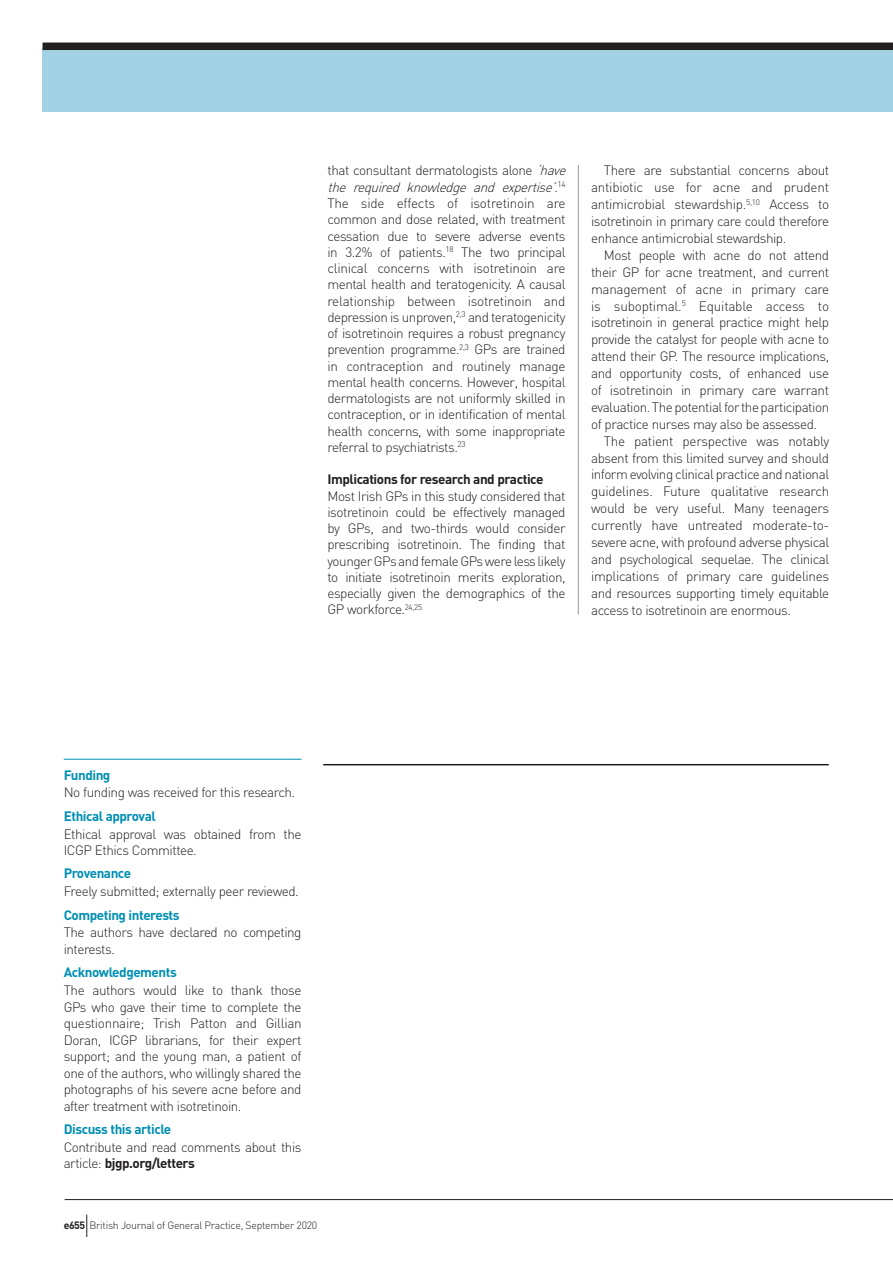
<style>
.page{position:relative;width:893px;height:1263px;background:#fff}
.page>*{position:absolute;margin:0;border:0;box-sizing:border-box;transform-origin:0 0}
.t1{font:300 13.5px/16.2px "DIN";letter-spacing:-.035em;color:#231f20}
.t2{font:700 13.5px "DIN";letter-spacing:-.035em;color:#008fb3}
.t3{font:700 13.5px "DIN";letter-spacing:-.035em;color:#231f20}
.t4{font:300 13.5px "DIN";letter-spacing:-.015em;color:#231f20}
.t5{font:300 10.5px "DIN";letter-spacing:-.025em;color:#231f20}
.s1{font-style:italic}
.s2{font-weight:700}
</style>
<div class="page">
<div style="left:43px;top:48px;width:850px;height:64px;background:#a2d2e3"></div>
<div style="left:43px;top:43px;width:850px;height:7px;background:#231f20"></div>
<hr style="left:578px;top:165px;width:1px;height:449px;background:#939598">
<hr style="left:64px;top:759px;width:238px;height:1px;background:#008fb3">
<hr style="left:323px;top:764px;width:506px;height:1px;background:#231f20">
<svg style="left:86px;top:1214px;width:1px;height:23px"></svg>
<hr style="left:65px;top:1199px;width:828px;height:1px;background:#231f20">
<p class="t1" style="left:327px;top:162px;width:244px">that consultant dermatologists alone <span class="s1">‘have the required knowledge and expertise’</span>. <sup>1</sup> <sup>4<br></sup>The side effects of isotretinoin are common and dose related, with treatment cessation due to severe adverse events in 3.2% of patients.<sup>18</sup> The two principal clinical concerns with isotretinoin are mental health and teratogenicity. A causal relationship between isotretinoin and depression is unproven,<sup>2,3</sup> and teratogenicity of isotretinoin requires a robust pregnancy prevention programme.<sup>2,3</sup> GPs are trained in contraception and routinely manage mental health concerns. However, hospital dermatologists are not uniformly skilled in contraception, or in identification of mental health concerns, with some inappropriate referral to psychiatrists.<sup>23</sup></p>
<p class="t3" style="left:327px;top:471px;width:217px">Implications for research and practice</p>
<p class="t1" style="left:327px;top:488px;width:240px;text-align:justify">Most Irish GPs in this study considered that isotretinoin could be effectively managed by GPs, and two-thirds would consider prescribing isotretinoin. The finding that younger GPs and female GPs were less likely to initiate isotretinoin merits exploration, especially given the demographics of the GP workforce.<sup>24,25</sup></p>
<p class="t1" style="left:591px;top:162px;width:240px;line-height:17px;text-align:justify;text-indent:13px">There are substantial concerns about antibiotic use for acne and prudent antimicrobial stewardship.<sup>5,10</sup> Access to isotretinoin in primary care could therefore enhance antimicrobial stewardship.</p>
<p class="t1" style="left:604px;top:247px;width:227px">Most people with acne do not attend</p>
<p class="t1" style="left:591px;top:264px;width:240px">their GP for acne treatment, and current</p>
<p class="t1" style="left:591px;top:281px;width:240px">management of acne in primary care</p>
<p class="t4" style="left:591px;top:297px;width:240px">is suboptimal.<sup>5</sup> Equitable access to</p>
<p class="t1" style="left:591px;top:314px;width:240px">isotretinoin in general practice might help</p>
<p class="t1" style="left:591px;top:331px;width:240px">provide the catalyst for people with acne to</p>
<p class="t1" style="left:591px;top:348px;width:240px">attend their GP. The resource implications,</p>
<p class="t1" style="left:591px;top:365px;width:240px">and opportunity costs, of enhanced use</p>
<p class="t1" style="left:591px;top:382px;width:239px">of isotretinoin in primary care warrant</p>
<p class="t1" style="left:591px;top:399px;width:240px">evaluation. The potential for the participation</p>
<p class="t1" style="left:591px;top:416px;width:227px">of practice nurses may also be assessed.</p>
<p class="t1" style="left:604px;top:433px;width:227px">The patient perspective was notably</p>
<p class="t1" style="left:591px;top:449px;width:240px">absent from this limited survey and should</p>
<p class="t1" style="left:591px;top:466px;width:240px">inform evolving clinical practice and national</p>
<p class="t1" style="left:591px;top:483px;width:240px">guidelines. Future qualitative research</p>
<p class="t1" style="left:591px;top:500px;width:240px">would be very useful. Many teenagers</p>
<p class="t1" style="left:591px;top:517px;width:240px">currently have untreated moderate-to-</p>
<p class="t1" style="left:591px;top:534px;width:240px">severe acne, with profound adverse physical</p>
<p class="t1" style="left:591px;top:551px;width:240px">and psychological sequelae. The clinical</p>
<p class="t1" style="left:591px;top:568px;width:240px">implications of primary care guidelines</p>
<p class="t1" style="left:591px;top:585px;width:240px">and resources supporting timely equitable</p>
<p class="t1" style="left:591px;top:601px;width:201px">access to isotretinoin are enormous.</p>
<p class="t2" style="left:64px;top:766px;width:48px">Funding</p>
<p class="t1" style="left:64px;top:784px;width:233px">No funding was received for this research.</p>
<p class="t2" style="left:64px;top:807px;width:94px">Ethical approval</p>
<p class="t1" style="left:64px;top:825px;width:239px">Ethical approval was obtained from the<br>ICGP Ethics Committee.</p>
<p class="t2" style="left:64px;top:865px;width:69px">Provenance</p>
<p class="t1" style="left:64px;top:883px;width:237px">Freely submitted; externally peer reviewed.</p>
<p class="t2" style="left:64px;top:906px;width:117px">Competing interests</p>
<p class="t1" style="left:64px;top:924px;width:239px">The authors have declared no competing interests.</p>
<p class="t2" style="left:64px;top:964px;width:115px">Acknowledgements</p>
<p class="t1" style="left:64px;top:982px;width:239px;text-align:justify">The authors would like to thank those GPs who gave their time to complete the questionnaire; Trish Patton and Gillian Doran, ICGP librarians, for their expert support; and the young man, a patient of one of the authors, who willingly shared the photographs of his severe acne before and after treatment with isotretinoin.</p>
<p class="t2" style="left:64px;top:1120px;width:109px">Discuss this article</p>
<p class="t1" style="left:64px;top:1139px;width:239px">Contribute and read comments about this article: <span class="s2">bjgp.org/letters</span></p>
<p class="t5" style="left:64px;top:1219px;width:255px"><span class="s2">e655</span> British Journal of General Practice, September 2020</p>
</div>
